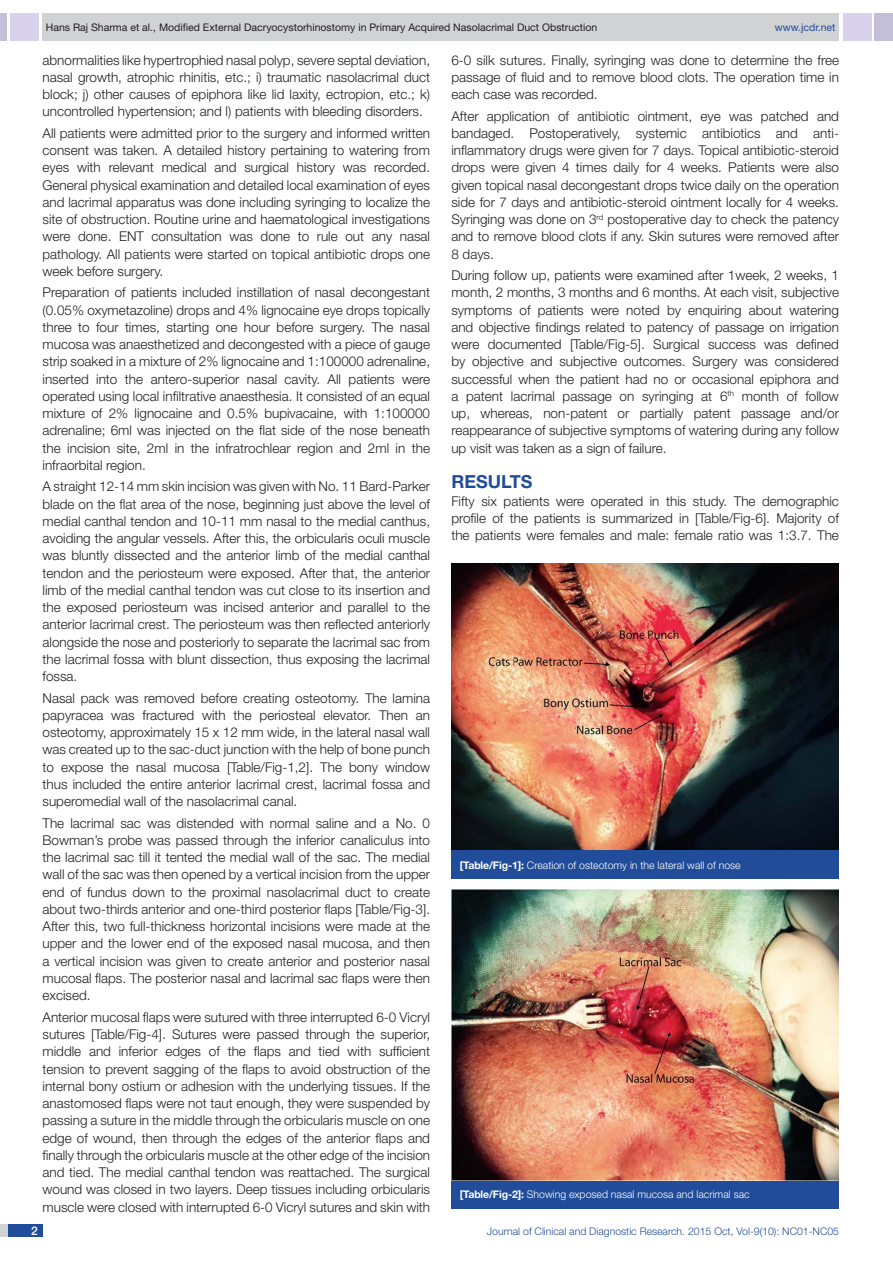
<style>
.page{position:relative;width:893px;height:1263px;background:#fff}
.page>*{position:absolute;margin:0;border:0;box-sizing:border-box;transform-origin:0 0}
.Level_1{font:700 18px "Helvetica Neue";color:#214c99}
.Body_text{font:300 13.5px/17.2px "Helvetica Neue";color:#231f20;text-align:justify}
.t1{font:500 12px "Helvetica Neue";color:#fff}
.Table_text{font:300 10.5px "Helvetica Neue";color:#fff}
.t2{font:10.5px "Helvetica Neue";color:#231f20}
.t3{font:300 10.5px "Helvetica Neue";color:#214c99}
.t4{font:10.5px "Helvetica Neue";color:#214c99}
.s1{font-weight:700}
</style>
<div class="page">
<div style="left:0;top:13px;width:7px;height:28px;background:#c3bfd8"></div>
<div style="left:10px;top:13px;width:29px;height:28px;background:#d9d2ec"></div>
<div style="left:43px;top:13px;width:796px;height:28px;background:#d1d2d4"></div>
<div style="left:875px;top:13px;width:18px;height:28px;background:#c3bfd8"></div>
<div style="left:843px;top:13px;width:29px;height:28px;background:#d9d2ec"></div>
<div style="left:0;top:1224px;width:43px;height:13px;background:#d1d2d4"></div>
<div style="left:8px;top:1224px;width:35px;height:13px;background:#214c99"></div>
<div style="left:451px;top:849px;width:388px;height:30px;background:#214c99"></div>
<div style="left:451px;top:1179px;width:388px;height:29px;background:#214c99"></div>
<img style="left:451px;top:563px;width:388px;height:287px">
<img style="left:451px;top:889px;width:388px;height:292px">
<p class="t2" style="left:46px;top:21px;width:553px">Hans Raj Sharma et al., Modified External Dacryocystorhinostomy in Primary Acquired Nasolacrimal Duct Obstruction</p>
<p class="t4" style="left:775px;top:21px;width:62px">www.jcdr.net</p>
<p class="Body_text" style="left:43px;top:51px;width:389px">abnormalities like hypertrophied nasal polyp, severe septal deviation, nasal growth, atrophic rhinitis, etc.; i) traumatic nasolacrimal duct block; j) other causes of epiphora like lid laxity, ectropion, etc.; k) uncontrolled hypertension; and l) patients with bleeding disorders.</p>
<p class="Body_text" style="left:43px;top:124px;width:389px">All patients were admitted prior to the surgery and informed written consent was taken. A detailed history pertaining to watering from eyes with relevant medical and surgical history was recorded.<br>General physical examination and detailed local examination of eyes and lacrimal apparatus was done including syringing to localize the site of obstruction. Routine urine and haematological investigations were done. ENT consultation was done to rule out any nasal pathology. All patients were started on topical antibiotic drops one week before surgery.</p>
<p class="Body_text" style="left:43px;top:284px;width:389px">Preparation of patients included instillation of nasal decongestant (0.05% oxymetazoline) drops and 4% lignocaine eye drops topically three to four times, starting one hour before surgery. The nasal mucosa was anaesthetized and decongested with a piece of gauge strip soaked in a mixture of 2% lignocaine and 1:100000 adrenaline, inserted into the antero-superior nasal cavity. All patients were operated using local infiltrative anaesthesia. It consisted of an equal mixture of 2% lignocaine and 0.5% bupivacaine, with 1:100000 adrenaline; 6ml was injected on the flat side of the nose beneath the incision site, 2ml in the infratrochlear region and 2ml in the infraorbital region.</p>
<p class="Body_text" style="left:43px;top:478px;width:389px">A straight 12-14 mm skin incision was given with No. 11 Bard-Parker blade on the flat area of the nose, beginning just above the level of medial canthal tendon and 10-11 mm nasal to the medial canthus, avoiding the angular vessels. After this, the orbicularis oculi muscle was bluntly dissected and the anterior limb of the medial canthal tendon and the periosteum were exposed. After that, the anterior limb of the medial canthal tendon was cut close to its insertion and the exposed periosteum was incised anterior and parallel to the anterior lacrimal crest. The periosteum was then reflected anteriorly alongside the nose and posteriorly to separate the lacrimal sac from the lacrimal fossa with blunt dissection, thus exposing the lacrimal fossa.</p>
<p class="Body_text" style="left:43px;top:689px;width:389px">Nasal pack was removed before creating osteotomy. The lamina papyracea was fractured with the periosteal elevator. Then an osteotomy, approximately 15 x 12 mm wide, in the lateral nasal wall was created up to the sac-duct junction with the help of bone punch to expose the nasal mucosa [Table/Fig-1,2]. The bony window thus included the entire anterior lacrimal crest, lacrimal fossa and superomedial wall of the nasolacrimal canal.</p>
<p class="Body_text" style="left:43px;top:814px;width:389px">The lacrimal sac was distended with normal saline and a No. 0<br>Bowman’s probe was passed through the inferior canaliculus into the lacrimal sac till it tented the medial wall of the sac. The medial wall of the sac was then opened by a vertical incision from the upper end of fundus down to the proximal nasolacrimal duct to create about two-thirds anterior and one-third posterior flaps [Table/Fig-3].<br>After this, two full-thickness horizontal incisions were made at the upper and the lower end of the exposed nasal mucosa, and then a vertical incision was given to create anterior and posterior nasal mucosal flaps. The posterior nasal and lacrimal sac flaps were then excised.</p>
<p class="Body_text" style="left:43px;top:1008px;width:389px">Anterior mucosal flaps were sutured with three interrupted 6-0 Vicryl sutures [Table/Fig-4]. Sutures were passed through the superior, middle and inferior edges of the flaps and tied with sufficient tension to prevent sagging of the flaps to avoid obstruction of the internal bony ostium or adhesion with the underlying tissues. If the anastomosed flaps were not taut enough, they were suspended by passing a suture in the middle through the orbicularis muscle on one edge of wound, then through the edges of the anterior flaps and finally through the orbicularis muscle at the other edge of the incision and tied. The medial canthal tendon was reattached. The surgical wound was closed in two layers. Deep tissues including orbicularis muscle were closed with interrupted 6-0 Vicryl sutures and skin with</p>
<p class="Body_text" style="left:451px;top:51px;width:389px">6-0 silk sutures. Finally, syringing was done to determine the free passage of fluid and to remove blood clots. The operation time in each case was recorded.</p>
<p class="Body_text" style="left:451px;top:107px;width:389px">After application of antibiotic ointment, eye was patched and bandaged. Postoperatively, systemic antibiotics and anti&shy;inflammatory drugs were given for 7 days. Topical antibiotic-steroid drops were given 4 times daily for 4 weeks. Patients were also given topical nasal decongestant drops twice daily on the operation side for 7 days and antibiotic-steroid ointment locally for 4 weeks.<br>Syringing was done on 3<sup>rd</sup> postoperative day to check the patency and to remove blood clots if any. Skin sutures were removed after 8 days.</p>
<p class="Body_text" style="left:451px;top:266px;width:389px">During follow up, patients were examined after 1week, 2 weeks, 1 month, 2 months, 3 months and 6 months. At each visit, subjective symptoms of patients were noted by enquiring about watering and objective findings related to patency of passage on irrigation were documented [Table/Fig-5]. Surgical success was defined by objective and subjective outcomes. Surgery was considered successful when the patient had no or occasional epiphora and a patent lacrimal passage on syringing at 6<sup>th</sup> month of follow up, whereas, non-patent or partially patent passage and/or reappearance of subjective symptoms of watering during any follow up visit was taken as a sign of failure.</p>
<p class="Level_1" style="left:451px;top:471px;width:26px">Results</p>
<p class="Body_text" style="left:451px;top:492px;width:389px">Fifty six patients were operated in this study. The demographic profile of the patients is summarized in [Table/Fig-6]. Majority of the patients were females and male: female ratio was 1:3.7. The</p>
<p class="Table_text" style="left:460px;top:858px;width:282px"><span class="s1">[Table/Fig-1]:</span> Creation of osteotomy in the lateral wall of nose</p>
<p class="Table_text" style="left:460px;top:1187px;width:291px"><span class="s1">[Table/Fig-2]:</span> Showing exposed nasal mucosa and lacrimal sac</p>
<p class="t1" style="left:31px;top:1223px;width:8px">2</p>
<p class="t3" style="left:487px;top:1225px;width:354px">Journal of Clinical and Diagnostic Research. 2015 Oct, Vol-9(10): NC01-NC05</p>
</div>
